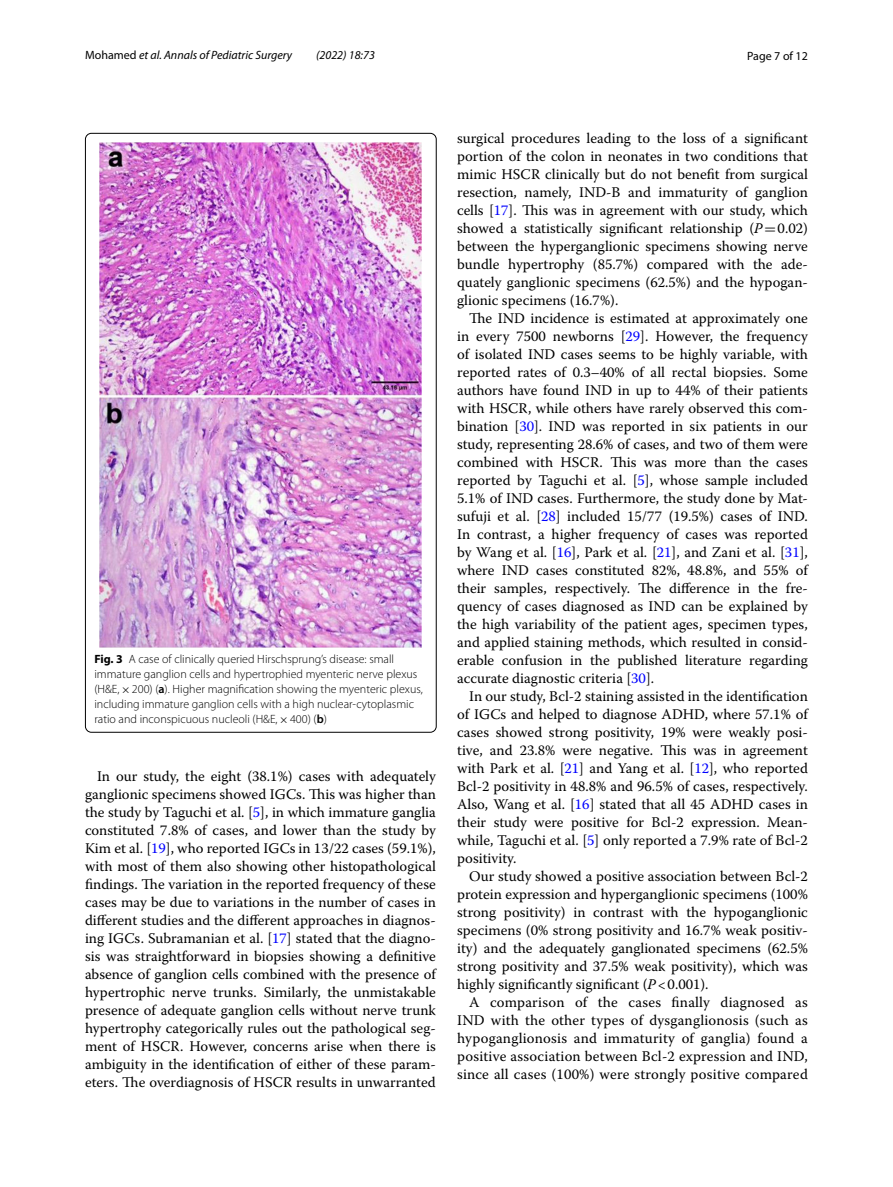
<style>
.page{position:relative;width:893px;height:1187px;background:#fff}
.page>*{position:absolute;margin:0;border:0;box-sizing:border-box;transform-origin:0 0}
.t1{font:14.7px/18px "Warnock Pro";color:#000;text-align:justify}
.t2{font:300 12px/15px "Myriad Pro";color:#000}
.t3{font:italic 12px "Myriad Pro";color:#000}
.t4{font:12px "Myriad Pro";color:#000}
.s1{font-style:normal}
.s2{font-weight:700}
.s3{font-family:"MTSY";font-weight:400}
.s4{font-weight:600}
.s5{color:#00f}
.s6{font-style:italic}
.s7{font-family:"MTSY"}
</style>
<div class="page">
<img style="left:100px;top:142px;width:322px;height:505px">
<p class="t3" style="left:85px;top:48px;width:209px"><span class="s1">Mohamed</span> et al. Annals of Pediatric Surgery</p>
<p class="t3" style="left:316px;top:48px;width:60px">(2022) 18:73</p>
<p class="t4" style="left:747px;top:48px;width:62px">Page 7 of 12</p>
<p class="t2" style="left:94px;top:651px;width:330px"><span class="s2">Fig. 3</span> A case of clinically queried Hirschsprung’s disease: small immature ganglion cells and hypertrophied myenteric nerve plexus (H&amp;E,<span class="s3">×</span>200) (<span class="s4">a</span>). Higher magnification showing the myenteric plexus, including immature ganglion cells with a high nuclear-cytoplasmic ratio and inconspicuous nucleoli (H&amp;E,<span class="s3">×</span>400) (<span class="s4">b</span>)</p>
<p class="t1" style="left:85px;top:766px;width:352px;text-indent:12px">In our study, the eight (38.1%) cases with adequately ganglionic specimens showed IGCs. This was higher than the study by Taguchi et al. [<span class="s5">5</span>], in which immature ganglia constituted 7.8% of cases, and lower than the study by Kim et al. [<span class="s5">19</span>], who reported IGCs in 13/22 cases (59.1%), with most of them also showing other histopathological findings. The variation in the reported frequency of these cases may be due to variations in the number of cases in different studies and the different approaches in diagnos&shy;ing IGCs. Subramanian et al. [<span class="s5">17</span>] stated that the diagno&shy;sis was straightforward in biopsies showing a definitive absence of ganglion cells combined with the presence of hypertrophic nerve trunks. Similarly, the unmistakable presence of adequate ganglion cells without nerve trunk hypertrophy categorically rules out the pathological seg&shy;ment of HSCR. However, concerns arise when there is ambiguity in the identification of either of these param&shy;eters. The overdiagnosis of HSCR results in unwarranted</p>
<p class="t1" style="left:457px;top:128px;width:352px">surgical procedures leading to the loss of a significant portion of the colon in neonates in two conditions that mimic HSCR clinically but do not benefit from surgical resection, namely, IND-B and immaturity of ganglion cells [<span class="s5">17</span>]. This was in agreement with our study, which showed a statistically significant relationship (<span class="s6">P</span><span class="s7">=</span>0.02) between the hyperganglionic specimens showing nerve bundle hypertrophy (85.7%) compared with the ade&shy;quately ganglionic specimens (62.5%) and the hypogan&shy;glionic specimens (16.7%).</p>
<p class="t1" style="left:457px;top:308px;width:352px;text-indent:12px">The IND incidence is estimated at approximately one in every 7500 newborns [<span class="s5">29</span>]. However, the frequency of isolated IND cases seems to be highly variable, with reported rates of 0.3–40% of all rectal biopsies. Some authors have found IND in up to 44% of their patients with HSCR, while others have rarely observed this com&shy;bination [<span class="s5">30</span>]. IND was reported in six patients in our study, representing 28.6% of cases, and two of them were combined with HSCR. This was more than the cases reported by Taguchi et al. [<span class="s5">5</span>], whose sample included 5.1% of IND cases. Furthermore, the study done by Mat&shy;sufuji et al. [<span class="s5">28</span>] included 15/77 (19.5%) cases of IND.<br>In contrast, a higher frequency of cases was reported by Wang et al. [<span class="s5">16</span>], Park et al. [<span class="s5">21</span>], and Zani et al. [<span class="s5">31</span>], where IND cases constituted 82%, 48.8%, and 55% of their samples, respectively. The difference in the fre&shy;quency of cases diagnosed as IND can be explained by the high variability of the patient ages, specimen types, and applied staining methods, which resulted in consid&shy;erable confusion in the published literature regarding accurate diagnostic criteria [<span class="s5">30</span>].</p>
<p class="t1" style="left:457px;top:686px;width:352px;text-indent:12px">In our study, Bcl-2 staining assisted in the identification of IGCs and helped to diagnose ADHD, where 57.1% of cases showed strong positivity, 19% were weakly posi&shy;tive, and 23.8% were negative. This was in agreement with Park et al. [<span class="s5">21</span>] and Yang et al. [<span class="s5">12</span>], who reported Bcl-2 positivity in 48.8% and 96.5% of cases, respectively.<br>Also, Wang et al. [<span class="s5">16</span>] stated that all 45 ADHD cases in their study were positive for Bcl-2 expression. Mean&shy;while, Taguchi et al. [<span class="s5">5</span>] only reported a 7.9% rate of Bcl-2 positivity.</p>
<p class="t1" style="left:457px;top:866px;width:352px;text-indent:12px">Our study showed a positive association between Bcl-2 protein expression and hyperganglionic specimens (100% strong positivity) in contrast with the hypoganglionic specimens (0% strong positivity and 16.7% weak positiv&shy;ity) and the adequately ganglionated specimens (62.5% strong positivity and 37.5% weak positivity), which was highly significantly significant (<span class="s6">P</span>&lt;0.001).</p>
<p class="t1" style="left:457px;top:992px;width:352px;text-indent:12px">A comparison of the cases finally diagnosed as IND with the other types of dysganglionosis (such as hypoganglionosis and immaturity of ganglia) found a positive association between Bcl-2 expression and IND, since all cases (100%) were strongly positive compared</p>
</div>
